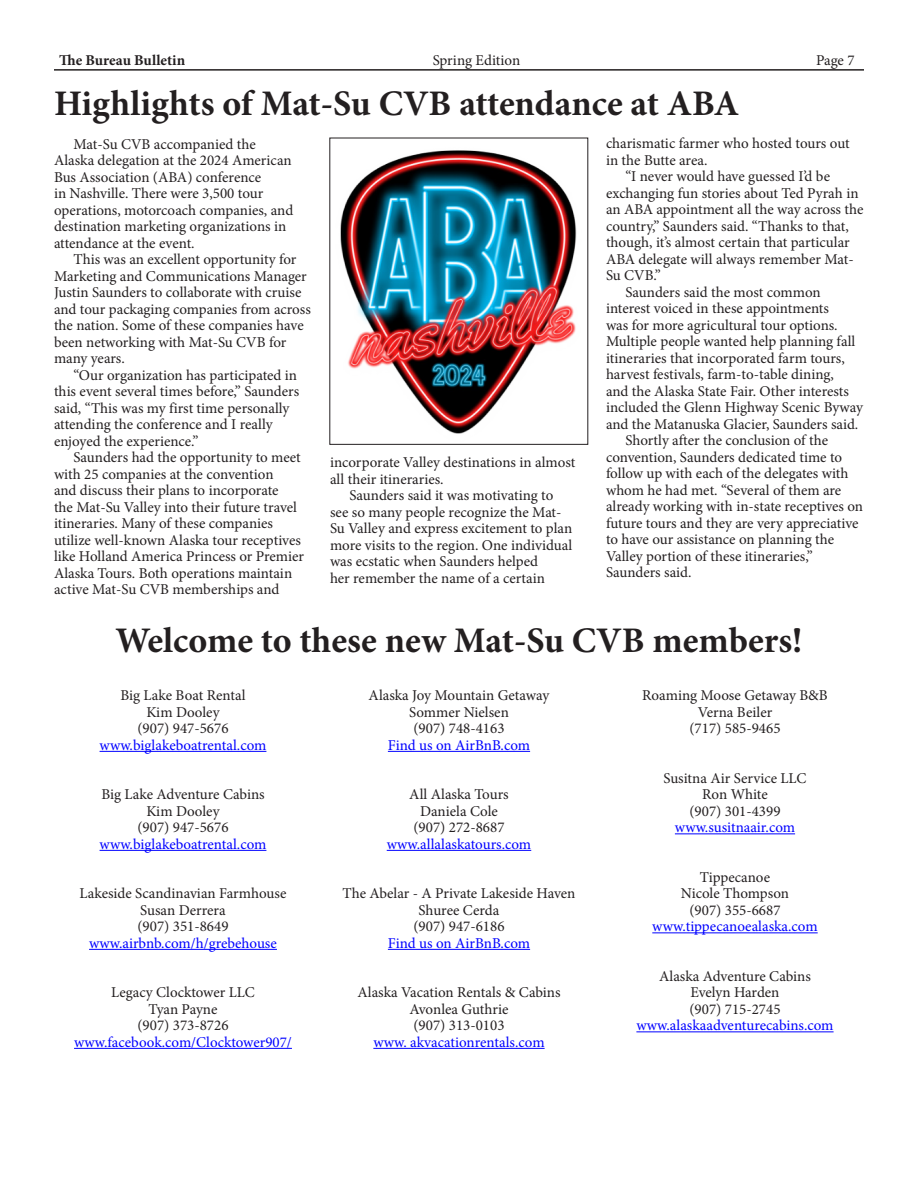
<style>
.page{position:relative;width:918px;height:1188px;background:#fff}
.page>*{position:absolute;margin:0;border:0;box-sizing:border-box;transform-origin:0 0}
.t1{font:700 36px "Minion Pro";color:#231f20}
.t2{font:15px/16.5px "Minion Pro";color:#231f20}
.t3{font:15px/16.5px "Minion Pro";color:#00f;text-align:center}
.t4{font:700 15px "Minion Pro";color:#231f20}
.s1{color:#00f}
.s2{color:#231f20}
</style>
<div class="page">
<hr style="left:54px;top:69px;width:810px;height:2px;background:#231f20">
<hr style="left:100px;top:751px;width:166px;height:1px;background:#00f">
<hr style="left:100px;top:850px;width:166px;height:1px;background:#00f">
<hr style="left:89px;top:949px;width:188px;height:1px;background:#00f">
<hr style="left:74px;top:1048px;width:218px;height:1px;background:#00f">
<hr style="left:388px;top:751px;width:142px;height:1px;background:#00f">
<hr style="left:387px;top:850px;width:144px;height:1px;background:#00f">
<hr style="left:388px;top:949px;width:142px;height:1px;background:#00f">
<hr style="left:373px;top:1048px;width:172px;height:1px;background:#00f">
<hr style="left:675px;top:833px;width:120px;height:1px;background:#00f">
<hr style="left:652px;top:932px;width:166px;height:1px;background:#00f">
<hr style="left:636px;top:1031px;width:198px;height:1px;background:#00f">
<img style="left:329px;top:138px;width:259px;height:307px">
<p class="t4" style="left:59px;top:50px;width:127px">The Bureau Bulletin</p>
<p class="t2" style="left:433px;top:52px;width:89px">Spring Edition</p>
<p class="t2" style="left:816px;top:52px;width:40px">Page 7</p>
<p class="t1" style="left:54px;top:78px;width:687px">Highlights of Mat-Su CVB attendance at ABA</p>
<p class="t2" style="left:54px;top:136px;width:241px;text-indent:20px">Mat-Su CVB accompanied the Alaska delegation at the 2024 American Bus Association (ABA) conference<br>in Nashville. There were 3,500 tour operations, motorcoach companies, and destination marketing organizations in attendance at the event.</p>
<p class="t2" style="left:54px;top:251px;width:258px;text-indent:20px">This was an excellent opportunity for Marketing and Communications Manager Justin Saunders to collaborate with cruise and tour packaging companies from across the nation. Some of these companies have been networking with Mat-Su CVB for many years.</p>
<p class="t2" style="left:54px;top:367px;width:247px;text-indent:20px">“Our organization has participated in this event several times before,” Saunders said, “This was my first time personally attending the conference and I really enjoyed the experience.”</p>
<p class="t2" style="left:54px;top:449px;width:252px;text-indent:20px">Saunders had the opportunity to meet with 25 companies at the convention<br>and discuss their plans to incorporate<br>the Mat-Su Valley into their future travel itineraries. Many of these companies utilize well-known Alaska tour receptives like Holland America Princess or Premier Alaska Tours. Both operations maintain active Mat-Su CVB memberships and</p>
<p class="t2" style="left:330px;top:454px;width:247px">incorporate Valley destinations in almost all their itineraries.</p>
<p class="t2" style="left:606px;top:135px;width:245px">charismatic farmer who hosted tours out in the Butte area.</p>
<p class="t2" style="left:606px;top:168px;width:259px;text-indent:20px">“I never would have guessed I’d be exchanging fun stories about Ted Pyrah in an ABA appointment all the way across the country,” Saunders said. “Thanks to that, though, it’s almost certain that particular ABA delegate will always remember Mat-Su CVB.”</p>
<p class="t2" style="left:606px;top:284px;width:258px;text-indent:20px">Saunders said the most common interest voiced in these appointments<br>was for more agricultural tour options.<br>Multiple people wanted help planning fall itineraries that incorporated farm tours, harvest festivals, farm-to-table dining,<br>and the Alaska State Fair. Other interests included the Glenn Highway Scenic Byway and the Matanuska Glacier, Saunders said.</p>
<p class="t2" style="left:606px;top:432px;width:259px;text-indent:20px">Shortly after the conclusion of the convention, Saunders dedicated time to follow up with each of the delegates with whom he had met. “Several of them are already working with in-state receptives on future tours and they are very appreciative to have our assistance on planning the Valley portion of these itineraries,” Saunders said.</p>
<p class="t2" style="left:330px;top:487px;width:244px;text-indent:20px">Saunders said it was motivating to see so many people recognize the Mat-Su Valley and express excitement to plan more visits to the region. One individual was ecstatic when Saunders helped<br>her remember the name of a certain</p>
<p class="t1" style="left:116px;top:615px;width:688px">Welcome to these new Mat-Su CVB members!</p>
<p class="t2" style="left:120px;top:687px;width:127px;text-align:center">Big Lake Boat Rental<br>Kim Dooley</p>
<p class="t2" style="left:137px;top:720px;width:93px">(907) 947-5676</p>
<p class="t3" style="left:100px;top:737px;width:168px">www.biglakeboatrental.com</p>
<p class="t2" style="left:101px;top:786px;width:165px;text-align:center">Big Lake Adventure Cabins<br>Kim Dooley</p>
<p class="t2" style="left:137px;top:819px;width:93px">(907) 947-5676</p>
<p class="t3" style="left:100px;top:836px;width:168px">www.biglakeboatrental.com</p>
<p class="t2" style="left:79px;top:885px;width:209px;text-align:center">Lakeside Scandinavian Farmhouse<br>Susan Derrera<br>(907) 351-8649 <span class="s1">www.airbnb.com/h/grebehouse</span></p>
<p class="t2" style="left:74px;top:984px;width:219px;text-align:center">Legacy Clocktower LLC<br>Tyan Payne<br>(907) 373-8726 <span class="s1">www.facebook.com/Clocktower907/</span></p>
<p class="t2" style="left:369px;top:687px;width:182px;text-align:center">Alaska Joy Mountain Getaway<br>Sommer Nielsen</p>
<p class="t3" style="left:388px;top:720px;width:144px"><span class="s2">(907) 748-4163<br></span>Find us on AirBnB.com</p>
<p class="t2" style="left:387px;top:786px;width:146px;text-align:center">All Alaska Tours<br>Daniela Cole<br>(907) 272-8687 <span class="s1">www.allalaskatours.com</span></p>
<p class="t2" style="left:343px;top:885px;width:234px">The Abelar - A Private Lakeside Haven</p>
<p class="t2" style="left:419px;top:902px;width:82px">Shuree Cerda</p>
<p class="t3" style="left:388px;top:918px;width:144px"><span class="s2">(907) 947-6186<br></span>Find us on AirBnB.com</p>
<p class="t2" style="left:357px;top:984px;width:205px;text-align:center">Alaska Vacation Rentals &amp; Cabins<br>Avonlea Guthrie<br>(907) 313-0103</p>
<p class="t3" style="left:373px;top:1034px;width:173px">www. akvacationrentals.com</p>
<p class="t2" style="left:642px;top:687px;width:187px;text-align:center">Roaming Moose Getaway B&amp;B<br>Verna Beiler</p>
<p class="t2" style="left:689px;top:720px;width:93px">(717) 585-9465</p>
<p class="t2" style="left:663px;top:770px;width:145px;text-align:center">Susitna Air Service LLC<br>Ron White<br>(907) 301-4399</p>
<p class="t3" style="left:675px;top:819px;width:122px">www.susitnaair.com</p>
<p class="t2" style="left:652px;top:869px;width:167px;text-align:center">Tippecanoe<br>Nicole Thompson<br>(907) 355-6687 <span class="s1">www.tippecanoealaska.com</span></p>
<p class="t2" style="left:659px;top:968px;width:153px">Alaska Adventure Cabins</p>
<p class="t2" style="left:689px;top:984px;width:93px">Evelyn Harden (907) 715-2745</p>
<p class="t3" style="left:636px;top:1017px;width:199px">www.alaskaadventurecabins.com</p>
</div>
